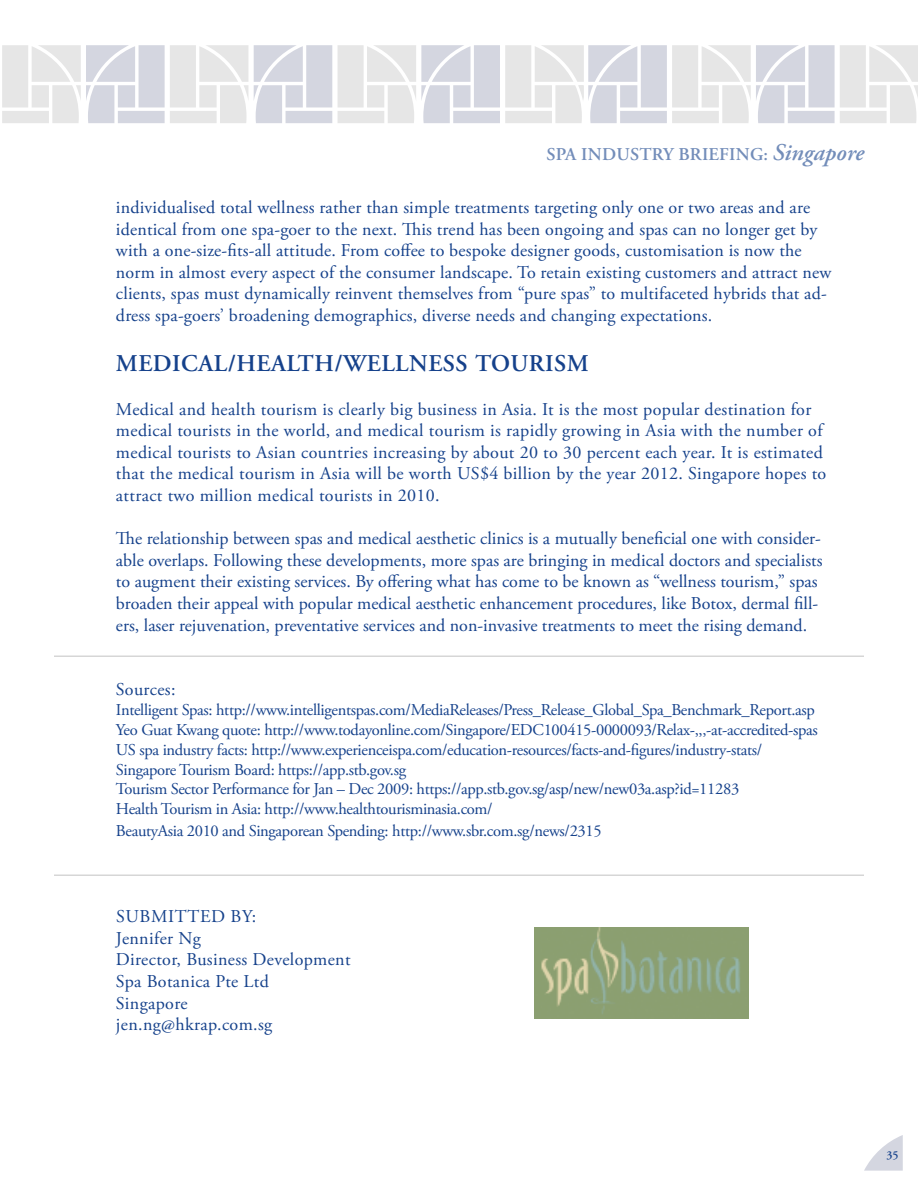
<style>
.page{position:relative;width:918px;height:1188px;background:#fff}
.page>*{position:absolute;margin:0;border:0;box-sizing:border-box;transform-origin:0 0}
.Body_Copy{font:600 24px "Adobe Garamond Pro";color:#15418b}
.Body_Copy-2{font:18px/21.6px "Adobe Garamond Pro";letter-spacing:.01em;color:#15418b}
.t1{font:600 18px "Adobe Garamond Pro";letter-spacing:.015em;color:#15418b}
.Body_Copy-3{font:16.5px "Adobe Garamond Pro";letter-spacing:-.02em;color:#15418b}
.t2{font:600 12px "Adobe Garamond Pro";color:#15418b}
.s1{font-style:italic;font-size:24px}
</style>
<div class="page">
<svg style="left:2px;top:45px;width:246px;height:78px"></svg>
<svg style="left:254px;top:45px;width:78px;height:78px;background:#dadce4"></svg>
<svg style="left:338px;top:45px;width:580px;height:78px"></svg>
<svg style="left:864px;top:1135px;width:39px;height:36px"></svg>
<hr style="left:54px;top:656px;width:810px;height:1px;background:#d6d6d6">
<img style="left:534px;top:927px;width:214px;height:91px">
<hr style="left:54px;top:874px;width:810px;height:2px;background:#d6d6d6">
<p class="t1" style="left:546px;top:144px;width:319px">SPA INDUSTRY BRIEFING: <span class="s1">Singapore</span></p>
<p class="Body_Copy-2" style="left:116px;top:197px;width:717px">individualised total wellness rather than simple treatments targeting only one or two areas and are identical from one spa-goer to the next. This trend has been ongoing and spas can no longer get by with a one-size-fits-all attitude. From coffee to bespoke designer goods, customisation is now the norm in almost every aspect of the consumer landscape. To retain existing customers and attract new clients, spas must dynamically reinvent themselves from “pure spas” to multifaceted hybrids that ad&shy;dress spa-goers’ broadening demographics, diverse needs and changing expectations.</p>
<p class="Body_Copy" style="left:116px;top:350px;width:17px">MEDICAL</p>
<p class="Body_Copy" style="left:228px;top:350px;width:44px">/HEALT</p>
<p class="Body_Copy" style="left:314px;top:350px;width:46px">H/WELLNESS</p>
<p class="Body_Copy" style="left:475px;top:350px;width:18px">TOURISM</p>
<p class="Body_Copy-2" style="left:116px;top:399px;width:712px">Medical and health tourism is clearly big business in Asia. It is the most popular destination for medical tourists in the world, and medical tourism is rapidly growing in Asia with the number of medical tourists to Asian countries increasing by about 20 to 30 percent each year. It is estimated that the medical tourism in Asia will be worth US$4 billion by the year 2012. Singapore hopes to attract two million medical tourists in 2010.</p>
<p class="Body_Copy-2" style="left:116px;top:528px;width:708px">The relationship between spas and medical aesthetic clinics is a mutually beneficial one with consider&shy;able overlaps. Following these developments, more spas are bringing in medical doctors and specialists to augment their existing services. By offering what has come to be known as “wellness tourism,” spas broaden their appeal with popular medical aesthetic enhancement procedures, like Botox, dermal fill&shy;ers, laser rejuvenation, preventative services and non-invasive treatments to meet the rising demand.</p>
<p class="Body_Copy-2" style="left:116px;top:680px;width:61px">Sources:</p>
<p class="Body_Copy-3" style="left:116px;top:700px;width:701px">Intelligent Spas: http://www.intelligentspas.com/MediaReleases/Press_Release_Global_Spa_Benchmark_Report.asp</p>
<p class="Body_Copy-3" style="left:116px;top:720px;width:703px">Yeo Guat Kwang quote: http://www.todayonline.com/Singapore/EDC100415-0000093/Relax-,,,-at-accredited-spas</p>
<p class="Body_Copy-3" style="left:116px;top:740px;width:648px">US spa industry facts: http://www.experienceispa.com/education-resources/facts-and-figures/industry-stats/</p>
<p class="Body_Copy-3" style="left:116px;top:760px;width:292px">Singapore Tourism Board: https://app.stb.gov.sg</p>
<p class="Body_Copy-3" style="left:116px;top:779px;width:625px">Tourism Sector Performance for Jan – Dec 2009: https://app.stb.gov.sg/asp/new/new03a.asp?id=11283</p>
<p class="Body_Copy-3" style="left:116px;top:799px;width:378px">Health Tourism in Asia: http://www.healthtourisminasia.com/</p>
<p class="Body_Copy-3" style="left:116px;top:821px;width:487px">BeautyAsia 2010 and Singaporean Spending: http://www.sbr.com.sg/news/2315</p>
<p class="Body_Copy-2" style="left:116px;top:906px;width:23px">Submitted</p>
<p class="Body_Copy-2" style="left:231px;top:906px;width:27px">by:</p>
<p class="Body_Copy-2" style="left:116px;top:928px;width:86px">Jennifer Ng</p>
<p class="Body_Copy-2" style="left:116px;top:950px;width:236px">Director, Business Development</p>
<p class="Body_Copy-2" style="left:116px;top:971px;width:154px">Spa Botanica Pte Ltd</p>
<p class="Body_Copy-2" style="left:116px;top:993px;width:73px">Singapore</p>
<p class="Body_Copy-2" style="left:116px;top:1014px;width:158px">jen.ng@hkrap.com.sg</p>
<p class="t2" style="left:886px;top:1148px;width:7px">35</p>
</div>
